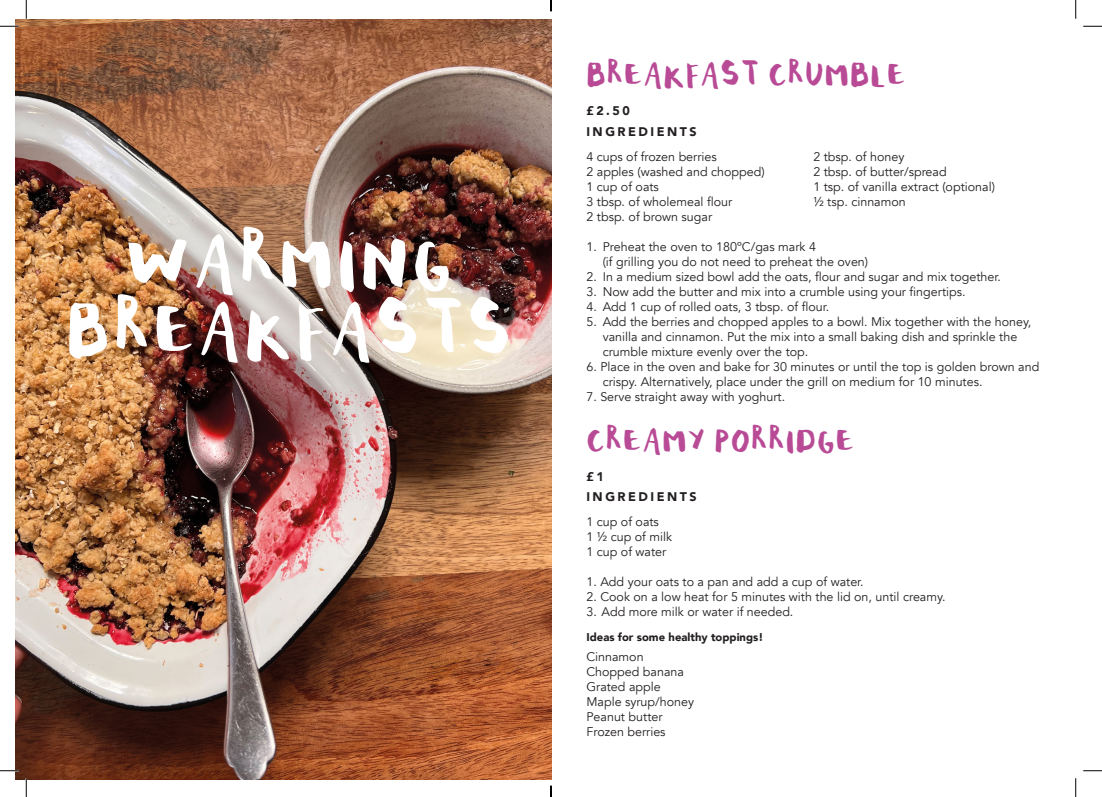
<style>
.page{position:relative;width:1102px;height:797px;background:#fff}
.page>*{position:absolute;margin:0;border:0;box-sizing:border-box;transform-origin:0 0}
.t1{font:56.25px "Joyous";letter-spacing:.06em;color:#fff}
.t2{font:25px "Joyous";letter-spacing:.04em;color:#b94b96}
.t3{font:12.5px/15px "Avenir";color:#231f20}
.t4{font:900 12.5px "Avenir";letter-spacing:.2em;color:#231f20}
.t5{font:900 11.25px "Avenir";color:#231f20}
</style>
<div class="page">
<img style="left:16px;top:19px;width:535px;height:760px">
<svg style="left:0;top:25px;width:19px;height:2px"></svg>
<svg style="left:1083px;top:25px;width:18px;height:2px"></svg>
<svg style="left:0;top:770px;width:19px;height:1px"></svg>
<svg style="left:1083px;top:770px;width:18px;height:1px"></svg>
<svg style="left:25px;top:0;width:2px;height:19px"></svg>
<svg style="left:25px;top:778px;width:2px;height:19px"></svg>
<svg style="left:1075px;top:0;width:1px;height:19px"></svg>
<svg style="left:1075px;top:778px;width:1px;height:19px"></svg>
<svg style="left:550px;top:785px;width:1px;height:12px"></svg>
<p class="t1" style="left:125px;top:234px;width:328px">WARMING</p>
<p class="t1" style="left:66px;top:301px;width:446px">BREAKFASTS</p>
<p class="t2" style="left:586px;top:62px;width:320px">BREAKFAST CRUMBLE</p>
<p class="t4" style="left:586px;top:100px;width:45px">£2.50</p>
<p class="t4" style="left:586px;top:120px;width:112px">INGREDIENTS</p>
<p class="t3" style="left:586px;top:149px;width:132px">4 cups of frozen berries</p>
<p class="t3" style="left:586px;top:164px;width:180px">2 apples (washed and chopped)</p>
<p class="t3" style="left:586px;top:179px;width:74px">1 cup of oats</p>
<p class="t3" style="left:586px;top:194px;width:147px">3 tbsp. of wholemeal flour</p>
<p class="t3" style="left:586px;top:209px;width:127px">2 tbsp. of brown sugar</p>
<p class="t3" style="left:586px;top:239px;width:231px">1. Preheat the oven to 180ºC/gas mark 4</p>
<p class="t3" style="left:602px;top:254px;width:267px">(if grilling you do not need to preheat the oven)</p>
<p class="t3" style="left:586px;top:269px;width:416px">2. In a medium sized bowl add the oats, flour and sugar and mix together.</p>
<p class="t3" style="left:586px;top:284px;width:380px">3. Now add the butter and mix into a crumble using your fingertips.</p>
<p class="t3" style="left:586px;top:299px;width:244px">4. Add 1 cup of rolled oats, 3 tbsp. of flour.</p>
<p class="t3" style="left:602px;top:314px;width:430px;text-indent:-16px">5. Add the berries and chopped apples to a bowl. Mix together with the honey, vanilla and cinnamon. Put the mix into a small baking dish and sprinkle the crumble mixture evenly over the top.</p>
<p class="t3" style="left:602px;top:359px;width:438px;text-indent:-16px">6. Place in the oven and bake for 30 minutes or until the top is golden brown and crispy. Alternatively, place under the grill on medium for 10 minutes.</p>
<p class="t3" style="left:586px;top:389px;width:200px">7. Serve straight away with yoghurt.</p>
<p class="t2" style="left:586px;top:427px;width:269px">CREAMY PORRIDGE</p>
<p class="t4" style="left:586px;top:465px;width:19px">£1</p>
<p class="t4" style="left:586px;top:485px;width:112px">INGREDIENTS</p>
<p class="t3" style="left:586px;top:514px;width:74px">1 cup of oats</p>
<p class="t3" style="left:586px;top:529px;width:87px">1 ½ cup of milk</p>
<p class="t3" style="left:586px;top:544px;width:81px">1 cup of water</p>
<p class="t3" style="left:586px;top:574px;width:279px">1. Add your oats to a pan and add a cup of water.</p>
<p class="t3" style="left:586px;top:589px;width:360px">2. Cook on a low heat for 5 minutes with the lid on, until creamy.</p>
<p class="t3" style="left:586px;top:604px;width:208px">3. Add more milk or water if needed.</p>
<p class="t5" style="left:586px;top:627px;width:178px">Ideas for some healthy toppings!</p>
<p class="t3" style="left:586px;top:649px;width:59px">Cinnamon</p>
<p class="t3" style="left:586px;top:664px;width:99px">Chopped banana</p>
<p class="t3" style="left:586px;top:679px;width:76px">Grated apple</p>
<p class="t3" style="left:586px;top:694px;width:109px">Maple syrup/honey</p>
<p class="t3" style="left:586px;top:709px;width:78px">Peanut butter</p>
<p class="t3" style="left:586px;top:724px;width:81px">Frozen berries</p>
<p class="t3" style="left:813px;top:149px;width:92px">2 tbsp. of honey</p>
<p class="t3" style="left:813px;top:164px;width:135px">2 tbsp. of butter/spread</p>
<p class="t3" style="left:813px;top:179px;width:183px">1 tsp. of vanilla extract (optional)</p>
<p class="t3" style="left:813px;top:194px;width:94px">½ tsp. cinnamon</p>
</div>
